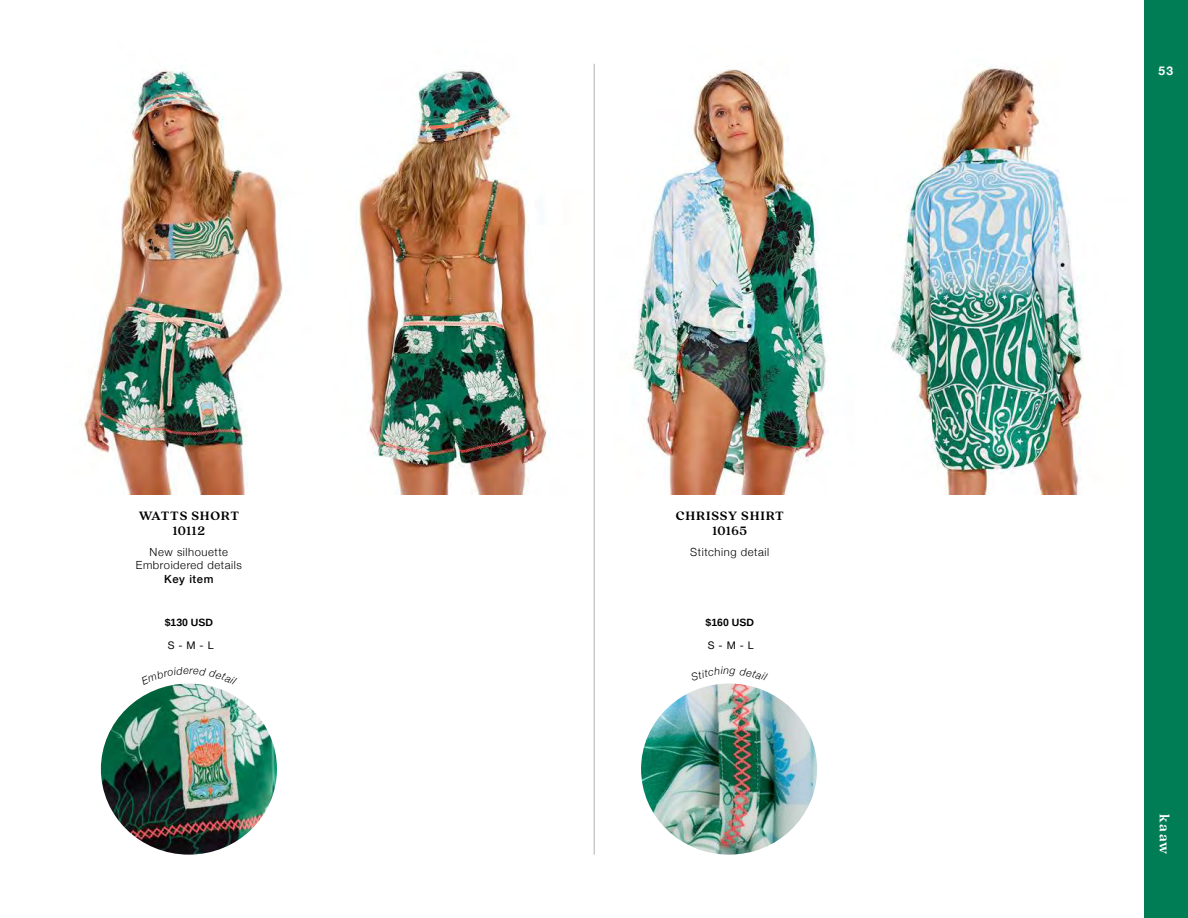
<style>
.page{position:relative;width:1188px;height:918px;background:#fff}
.page>*{position:absolute;margin:0;border:0;box-sizing:border-box;transform-origin:0 0}
.t1{font:700 15px "Quincy CF";color:#fff}
.t2{font:700 13.5px/15px "Quincy CF";letter-spacing:.05em;color:#000;text-align:center}
.t3{font:700 12px "Helvetica Neue";color:#fff}
.t4{font:300 11.25px/13.5px "Helvetica Neue";letter-spacing:.05em;color:#000;text-align:center}
.t5{font:500 11.25px "Helvetica Neue";letter-spacing:.05em;color:#000}
.t6{font:700 10.5px "Arimo";color:#000}
.t7{font:10.5px "Helvetica Neue";color:#000}
</style>
<div class="page">
<div style="left:1144px;top:0;width:44px;height:918px;background:#007d55"></div>
<hr style="left:594px;top:64px;width:1px;height:791px;background:#b3b2b2">
<img style="left:358px;top:70px;width:192px;height:424px">
<img style="left:891px;top:66px;width:192px;height:428px">
<img style="left:84px;top:70px;width:199px;height:424px">
<img style="left:632px;top:69px;width:194px;height:425px">
<img style="left:101px;top:685px;width:176px;height:170px">
<img style="left:641px;top:684px;width:176px;height:171px">
<svg style="left:173px;top:683px;width:31px;height:2px"></svg>
<p class="t2" style="left:139px;top:507px;width:102px">WATTS SHORT<br>10112</p>
<p class="t2" style="left:676px;top:507px;width:110px">CHRISSY SHIRT<br>10165</p>
<p class="t4" style="left:136px;top:544px;width:108px">New silhouette<br>Embroidered details</p>
<p class="t5" style="left:164px;top:570px;width:51px">Key item</p>
<p class="t4" style="left:690px;top:544px;width:80px">Stitching detail</p>
<p class="t6" style="left:165px;top:618px;width:50px">$130 USD</p>
<p class="t6" style="left:706px;top:618px;width:50px">$160 USD</p>
<p class="t7" style="left:168px;top:638px;width:47px">S-M-L</p>
<p class="t7" style="left:708px;top:638px;width:47px">S-M-L</p>
<p class="t3" style="left:1159px;top:62px;width:16px">53</p>
<h1 class="t1" style="left:1175px;top:814px;width:42px;rotate:90deg">kaaw</h1>
</div>
